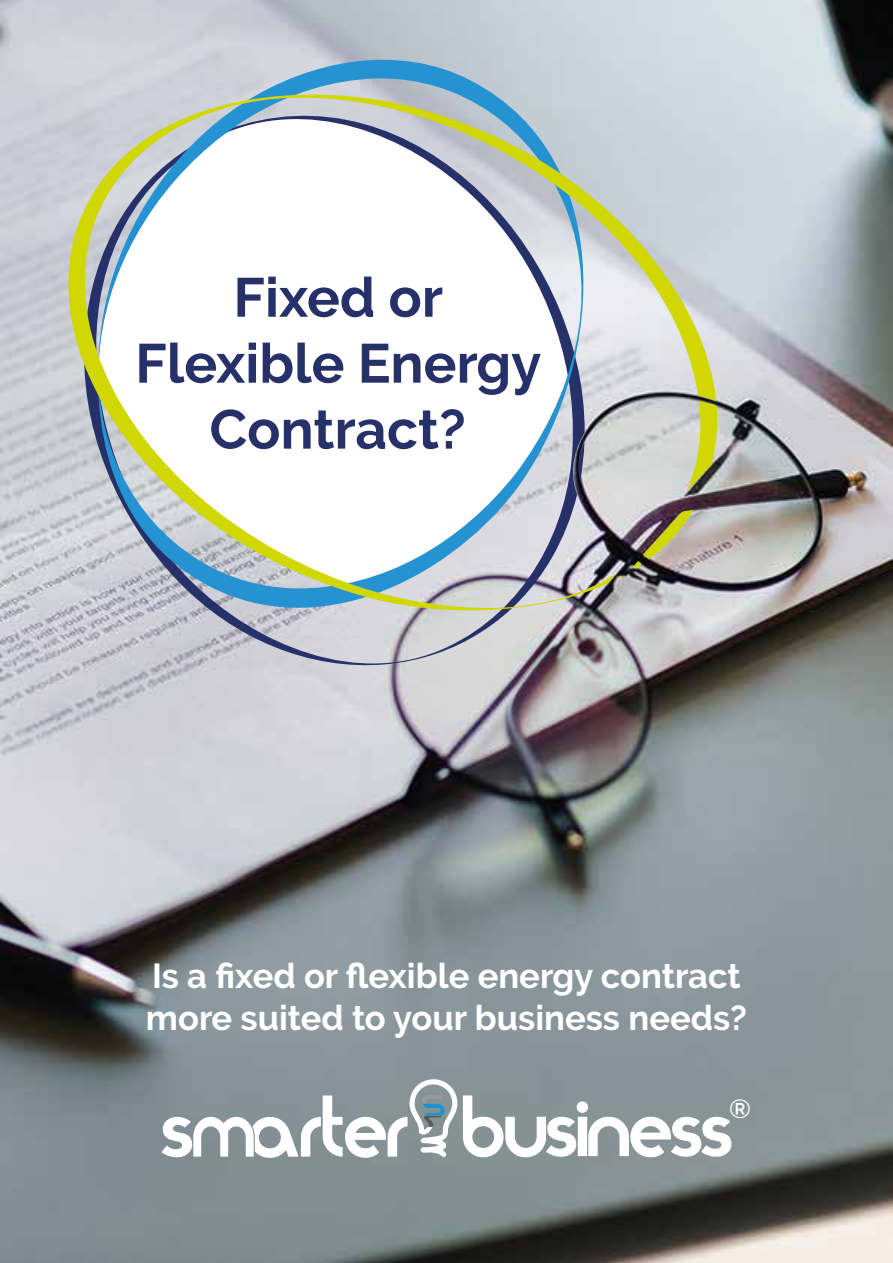
<style>
.page{position:relative;width:893px;height:1263px;background:#fff}
.page>*{position:absolute;margin:0;border:0;box-sizing:border-box;transform-origin:0 0}
.t1{font:700 54.9px/66px "Raleway";color:#263069;text-align:center}
.t2{font:700 34.65px/41.5px "Raleway";color:#fff}
.t3{font:600 26.1px "Raleway";color:#fff}
</style>
<div class="page">
<img style="left:0;top:0;width:893px;height:1263px">
<svg style="left:48px;top:642px;width:538px;height:47px;background:#c2c1c7"></svg>
<svg style="left:48px;top:43px;width:575px;height:599px;background:#bec6cf"></svg>
<svg style="left:55px;top:75px;width:662px;height:542px"></svg>
<svg style="left:162px;top:1077px;width:571px;height:82px"></svg>
<h1 class="t1" style="left:135px;top:265px;width:408px">Fixed or<br>Flexible Energy<br>Contract?</h1>
<p class="t2" style="left:146px;top:955px;width:603px">Is a fixed or flexible energy contract more suited to your business needs?</p>
<p class="t3" style="left:729px;top:1094px;width:23px">®</p>
</div>
